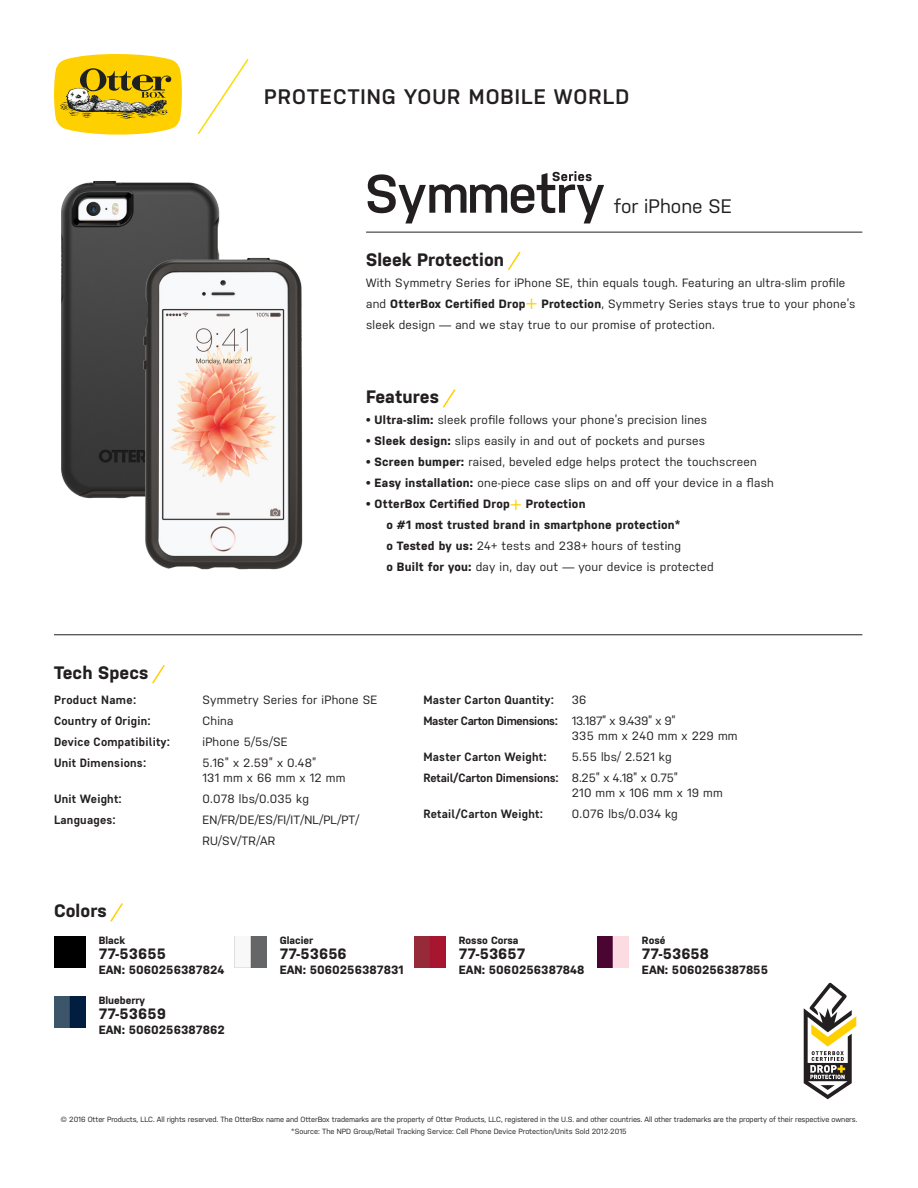
<style>
.page{position:relative;width:918px;height:1188px;background:#fff}
.page>*{position:absolute;margin:0;border:0;box-sizing:border-box;transform-origin:0 0}
.t1{font:600 21px "Nudista";letter-spacing:.05em;color:#231f20}
.t2{font:19.5px "Nudista";color:#231f20}
.SubHead{font:700 18px "Nudista";letter-spacing:.005em;color:#231f20}
.SKU{font:700 15px "Nudista";color:#231f20}
.Reg_TXT{font:12px/21px "Nudista";letter-spacing:.02em;color:#231f20}
.Reg_TXT-2{font:700 12px "Core Sans D55";letter-spacing:.02em;color:#231f20}
.SKU-2{font:700 12px "Nudista";color:#231f20}
.Reg_TXT-3{font:700 12px "Nudista";letter-spacing:.02em;color:#231f20}
.Color_Name{font:700 10.5px "Nudista";color:#231f20}
.t3{font:7.5px/12px "Nudista";letter-spacing:-.01em;color:#231f20;text-align:center}
.s1{font-weight:700}
.s2{font-family:"Myriad Pro";font-size:19.5px;color:#ffd000}
.s3{font-family:"Myriad Pro";font-weight:400;font-size:19.5px;color:#ffd000}
.s4{font-family:"Core Sans D55";font-weight:700}
</style>
<div class="page">
<img style="left:54px;top:997px;width:31px;height:31px">
<img style="left:54px;top:936px;width:31px;height:31px">
<img style="left:250px;top:936px;width:16px;height:31px">
<img style="left:414px;top:936px;width:31px;height:31px">
<img style="left:597px;top:936px;width:31px;height:31px">
<svg style="left:110px;top:903px;width:13px;height:19px"></svg>
<svg style="left:152px;top:665px;width:13px;height:19px"></svg>
<svg style="left:197px;top:59px;width:52px;height:76px"></svg>
<svg style="left:54px;top:54px;width:128px;height:81px"></svg>
<svg style="left:804px;top:983px;width:52px;height:116px"></svg>
<hr style="left:366px;top:232px;width:496px;height:1px;background:#231f20">
<hr style="left:54px;top:634px;width:808px;height:1px;background:#231f20">
<img style="left:61px;top:181px;width:159px;height:318px">
<img style="left:139px;top:255px;width:164px;height:315px">
<svg style="left:442px;top:389px;width:14px;height:19px"></svg>
<svg style="left:507px;top:251px;width:14px;height:20px"></svg>
<svg style="left:368px;top:171px;width:236px;height:52px"></svg>
<h1 class="t1" style="left:264px;top:82px;width:367px">PROTECTING YOUR MOBILE WORLD</h1>
<p class="t2" style="left:614px;top:192px;width:119px">for iPhone SE</p>
<p class="SubHead" style="left:366px;top:246px;width:140px">Sleek Protection</p>
<p class="Reg_TXT" style="left:366px;top:271px;width:491px">With Symmetry Series for iPhone SE, thin equals tough. Featuring an ultra-slim profile and <span class="s1">OtterBox Certified Drop</span><span class="s2">+</span> <span class="s1">Protection</span>, Symmetry Series stays true to your phone’s sleek design — and we stay true to our promise of protection.</p>
<p class="SubHead" style="left:366px;top:384px;width:74px">Features</p>
<p class="Reg_TXT" style="left:366px;top:409px;width:343px"><span class="s1">• Ultra-slim:</span> sleek profile follows your phone’s precision lines</p>
<p class="Reg_TXT" style="left:366px;top:430px;width:341px"><span class="s1">• Sleek design:</span> slips easily in and out of pockets and purses</p>
<p class="Reg_TXT" style="left:366px;top:451px;width:392px"><span class="s1">• Screen bumper:</span> raised, beveled edge helps protect the touchscreen</p>
<p class="Reg_TXT" style="left:366px;top:472px;width:409px"><span class="s1">• Easy installation:</span> one-piece case slips on and off your device in a flash</p>
<p class="Reg_TXT-3" style="left:366px;top:495px;width:221px">• OtterBox Certified Drop<span class="s3">+</span> Protection</p>
<p class="Reg_TXT-3" style="left:386px;top:516px;width:296px">o #1 most trusted brand in smartphone protection*</p>
<p class="Reg_TXT" style="left:386px;top:535px;width:296px"><span class="s1">o Tested by us:</span> 24+ tests and 238+ hours of testing</p>
<p class="Reg_TXT" style="left:386px;top:556px;width:329px"><span class="s1">o Built for you:</span> day in, day out — your device is protected</p>
<p class="SubHead" style="left:54px;top:660px;width:96px">Tech Specs</p>
<p class="Reg_TXT-2" style="left:54px;top:692px;width:84px">Product Name:</p>
<p class="Reg_TXT" style="left:202px;top:689px;width:176px">Symmetry Series for iPhone SE</p>
<p class="Reg_TXT-2" style="left:54px;top:713px;width:98px">Country of Origin:</p>
<p class="Reg_TXT" style="left:202px;top:710px;width:33px">China</p>
<p class="Reg_TXT-2" style="left:54px;top:734px;width:118px">Device Compatibility:</p>
<p class="Reg_TXT" style="left:202px;top:731px;width:87px">iPhone 5/5s/SE</p>
<p class="Reg_TXT-2" style="left:54px;top:755px;width:94px">Unit Dimensions:</p>
<p class="Reg_TXT" style="left:202px;top:752px;width:116px">5.16” x 2.59” x 0.48”</p>
<p class="Reg_TXT" style="left:202px;top:767px;width:144px">131 mm x 66 mm x 12 mm</p>
<p class="Reg_TXT-2" style="left:54px;top:791px;width:69px">Unit Weight:</p>
<p class="Reg_TXT" style="left:202px;top:788px;width:108px">0.078 lbs/0.035 kg</p>
<p class="Reg_TXT-2" style="left:54px;top:812px;width:63px">Languages:</p>
<p class="Reg_TXT" style="left:202px;top:809px;width:158px">EN/FR/DE/ES/FI/IT/NL/PL/PT/<br>RU/SV/TR/AR</p>
<p class="Reg_TXT-2" style="left:423px;top:692px;width:132px">Master Carton Quantity:</p>
<p class="Reg_TXT" style="left:572px;top:689px;width:16px">36</p>
<p class="Reg_TXT" style="left:572px;top:713px;width:167px;line-height:15px;text-indent:-148px"><span class="s4">Master Carton Dimensions:</span> 13.187” x 9.439” x 9”<br>335 mm x 240 mm x 229 mm</p>
<p class="Reg_TXT-2" style="left:423px;top:749px;width:125px">Master Carton Weight:</p>
<p class="Reg_TXT" style="left:423px;top:746px;width:256px;text-indent:148px">5.55 lbs/ 2.521 kg<br><span class="s4">Retail/Carton Dimensions:</span> 8.25” x 4.18” x 0.75”</p>
<p class="Reg_TXT" style="left:572px;top:782px;width:152px">210 mm x 106 mm x 19 mm</p>
<p class="Reg_TXT-2" style="left:423px;top:806px;width:121px">Retail/Carton Weight:</p>
<p class="Reg_TXT" style="left:572px;top:803px;width:107px">0.076 lbs/0.034 kg</p>
<p class="SubHead" style="left:54px;top:898px;width:54px">Colors</p>
<p class="Color_Name" style="left:99px;top:932px;width:28px">Black</p>
<p class="SKU" style="left:99px;top:942px;width:69px">77-53655</p>
<p class="SKU-2" style="left:99px;top:961px;width:127px">EAN: 5060256387824</p>
<p class="Color_Name" style="left:99px;top:993px;width:48px">Blueberry</p>
<p class="SKU" style="left:99px;top:1003px;width:69px">77-53659</p>
<p class="SKU-2" style="left:99px;top:1021px;width:128px">EAN: 5060256387862</p>
<p class="Color_Name" style="left:280px;top:932px;width:35px">Glacier</p>
<p class="SKU" style="left:280px;top:942px;width:69px">77-53656</p>
<p class="SKU-2" style="left:280px;top:961px;width:125px">EAN: 5060256387831</p>
<p class="Color_Name" style="left:459px;top:932px;width:61px">Rosso Corsa</p>
<p class="SKU" style="left:459px;top:942px;width:68px">77-53657</p>
<p class="SKU-2" style="left:459px;top:961px;width:127px">EAN: 5060256387848</p>
<p class="Color_Name" style="left:642px;top:932px;width:25px">Rosé</p>
<p class="SKU" style="left:642px;top:942px;width:69px">77-53658</p>
<p class="SKU-2" style="left:642px;top:961px;width:128px">EAN: 5060256387855</p>
<p class="t3" style="left:61px;top:1113px;width:798px">© 2016 Otter Products, LLC. All rights reserved. The OtterBox name and OtterBox trademarks are the property of Otter Products, LLC, registered in the U.S. and other countries. All other trademarks are the property of their respective owners. *Source: The NPD Group/Retail Tracking Service: Cell Phone Device Protection/Units Sold 2012-2015</p>
</div>
